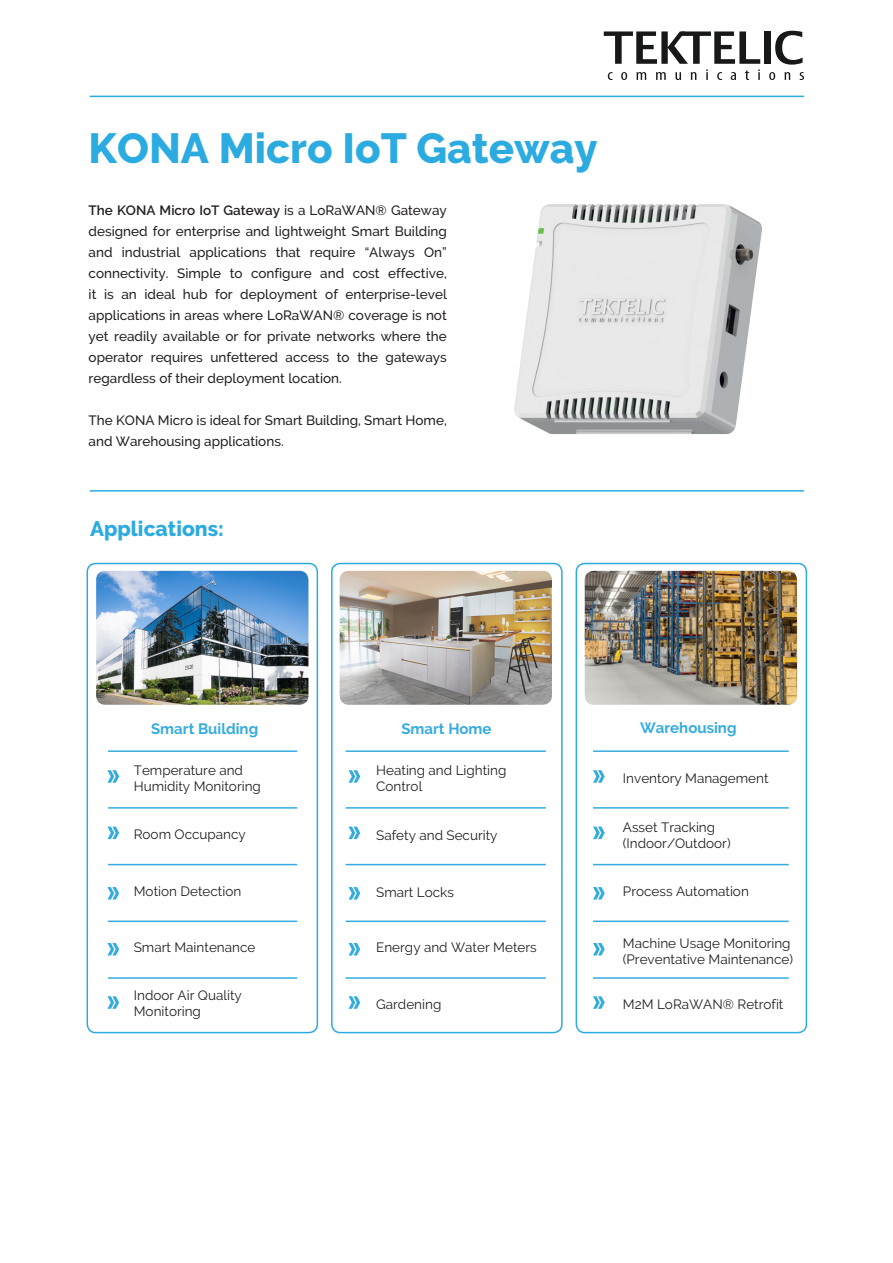
<style>
.page{position:relative;width:893px;height:1263px;background:#fff}
.page>*{position:absolute;margin:0;border:0;box-sizing:border-box;transform-origin:0 0}
.t1{font:800 42px "Raleway";color:#2cabe1}
.t2{font:800 21px "Raleway";color:#2cabe1}
.t3{font:700 15px "Raleway";color:#35acdf}
.t4{font:500 13.5px/21px "Raleway";color:#231f20;text-align:justify}
.t5{font:13.5px/16.2px "Raleway";color:#231f20}
.s1{font-weight:600}
</style>
<div class="page">
<div style="left:87px;top:563px;width:231px;height:470px;border:2px solid #2cabe1;border-radius:9px"></div>
<div style="left:331px;top:563px;width:232px;height:470px;border:2px solid #2cabe1;border-radius:9px"></div>
<div style="left:576px;top:563px;width:231px;height:470px;border:2px solid #2cabe1;border-radius:9px"></div>
<hr style="left:90px;top:96px;width:714px;height:1px;background:#2cabe1">
<hr style="left:90px;top:490px;width:714px;height:2px;background:#2cabe1">
<svg style="left:769px;top:72px;width:6px;height:8px"></svg>
<svg style="left:785px;top:72px;width:5px;height:8px"></svg>
<svg style="left:799px;top:72px;width:5px;height:8px"></svg>
<svg style="left:604px;top:31px;width:156px;height:49px"></svg>
<div style="left:764px;top:31px;width:6px;height:33px;background:#171919"></div>
<svg style="left:775px;top:31px;width:28px;height:34px"></svg>
<svg style="left:107px;top:770px;width:12px;height:13px"></svg>
<svg style="left:107px;top:826px;width:12px;height:13px"></svg>
<svg style="left:107px;top:887px;width:12px;height:12px"></svg>
<svg style="left:107px;top:943px;width:12px;height:12px"></svg>
<svg style="left:107px;top:996px;width:12px;height:13px"></svg>
<svg style="left:349px;top:770px;width:11px;height:13px"></svg>
<svg style="left:349px;top:826px;width:11px;height:13px"></svg>
<svg style="left:349px;top:887px;width:11px;height:12px"></svg>
<svg style="left:349px;top:943px;width:11px;height:12px"></svg>
<svg style="left:349px;top:996px;width:11px;height:13px"></svg>
<svg style="left:593px;top:770px;width:12px;height:13px"></svg>
<svg style="left:593px;top:826px;width:12px;height:13px"></svg>
<svg style="left:593px;top:887px;width:12px;height:12px"></svg>
<svg style="left:593px;top:943px;width:12px;height:12px"></svg>
<svg style="left:593px;top:996px;width:12px;height:13px"></svg>
<hr style="left:108px;top:807px;width:189px;height:2px;background:#35acdf">
<hr style="left:108px;top:750px;width:189px;height:2px;background:#35acdf">
<hr style="left:108px;top:864px;width:189px;height:1px;background:#35acdf">
<hr style="left:108px;top:920px;width:189px;height:2px;background:#35acdf">
<hr style="left:108px;top:977px;width:189px;height:2px;background:#35acdf">
<hr style="left:346px;top:807px;width:200px;height:2px;background:#35acdf">
<hr style="left:346px;top:750px;width:200px;height:2px;background:#35acdf">
<hr style="left:346px;top:864px;width:200px;height:1px;background:#35acdf">
<hr style="left:346px;top:920px;width:200px;height:2px;background:#35acdf">
<hr style="left:346px;top:977px;width:200px;height:2px;background:#35acdf">
<hr style="left:593px;top:807px;width:196px;height:2px;background:#35acdf">
<hr style="left:593px;top:750px;width:196px;height:2px;background:#35acdf">
<hr style="left:593px;top:864px;width:196px;height:1px;background:#35acdf">
<hr style="left:593px;top:920px;width:196px;height:2px;background:#35acdf">
<hr style="left:593px;top:977px;width:196px;height:2px;background:#35acdf">
<img style="left:96px;top:571px;width:212px;height:134px">
<img style="left:340px;top:571px;width:212px;height:134px">
<img style="left:585px;top:571px;width:212px;height:134px">
<img style="left:514px;top:204px;width:248px;height:230px">
<p class="t1" style="left:89px;top:124px;width:511px">KONA Micro IoT Gateway</p>
<p class="t4" style="left:89px;top:199px;width:360px"><span class="s1">The KONA Micro IoT Gateway</span> is a LoRaWAN® Gateway designed for enterprise and lightweight Smart Building and industrial applications that require “Always On” connectivity. Simple to configure and cost effective, it is an ideal hub for deployment of enterprise-level applications in areas where LoRaWAN® coverage is not yet readily available or for private networks where the operator requires unfettered access to the gateways regardless of their deployment location.</p>
<p class="t4" style="left:89px;top:409px;width:360px">The KONA Micro is ideal for Smart Building, Smart Home, and Warehousing applications.</p>
<p class="t2" style="left:90px;top:516px;width:135px">Applications:</p>
<p class="t3" style="left:151px;top:720px;width:109px">Smart Building</p>
<p class="t3" style="left:401px;top:720px;width:92px">Smart Home</p>
<p class="t3" style="left:640px;top:719px;width:98px">Warehousing</p>
<p class="t5" style="left:134px;top:762px;width:129px">Temperature and<br>Humidity Monitoring</p>
<p class="t5" style="left:376px;top:762px;width:132px">Heating and Lighting<br>Control</p>
<p class="t5" style="left:623px;top:770px;width:147px">Inventory Management</p>
<p class="t5" style="left:134px;top:826px;width:113px">Room Occupancy</p>
<p class="t5" style="left:376px;top:827px;width:123px">Safety and Security</p>
<p class="t5" style="left:623px;top:819px;width:94px">Asset Tracking</p>
<p class="t5" style="left:623px;top:835px;width:109px">(Indoor/Outdoor)</p>
<p class="t5" style="left:134px;top:883px;width:109px">Motion Detection</p>
<p class="t5" style="left:376px;top:884px;width:79px">Smart Locks</p>
<p class="t5" style="left:623px;top:883px;width:127px">Process Automation</p>
<p class="t5" style="left:134px;top:939px;width:123px">Smart Maintenance</p>
<p class="t5" style="left:376px;top:939px;width:162px">Energy and Water Meters</p>
<p class="t5" style="left:623px;top:934px;width:169px">Machine Usage Monitoring</p>
<p class="t5" style="left:623px;top:951px;width:172px">(Preventative Maintenance)</p>
<p class="t5" style="left:134px;top:987px;width:110px">Indoor Air Quality<br>Monitoring</p>
<p class="t5" style="left:376px;top:996px;width:67px">Gardening</p>
<p class="t5" style="left:623px;top:996px;width:162px">M2M LoRaWAN® Retrofit</p>
</div>
